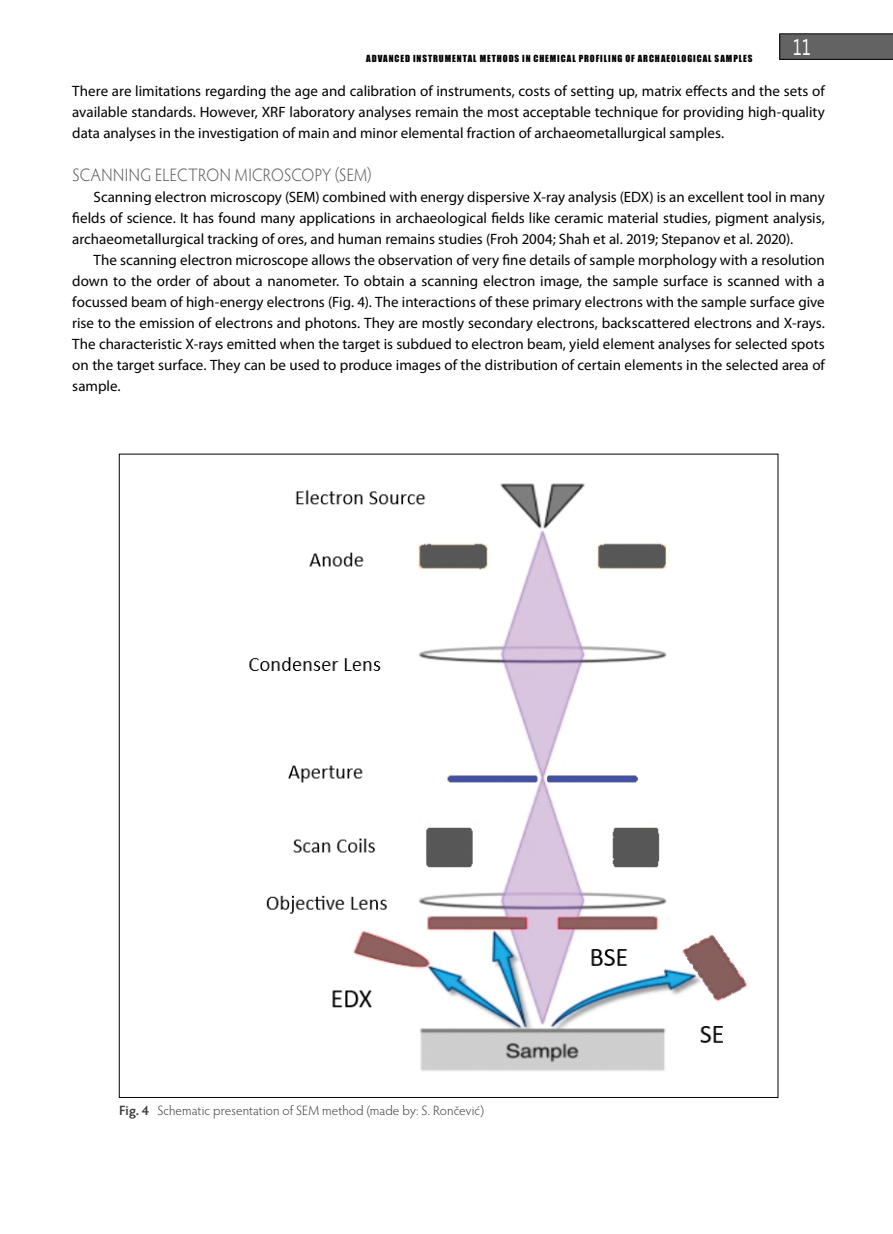
<style>
.page{position:relative;width:893px;height:1234px;background:#fff}
.page>*{position:absolute;margin:0;border:0;box-sizing:border-box;transform-origin:0 0}
.t1{font:22.5px "Microsoft New Tai Lue";color:#fff;scale:.75 1}
.t2{font:300 18px "Hypatia Sans Pro";letter-spacing:.025em;color:#575756;scale:.9 1}
.t3{font:15px/21px "Myriad Pro";color:#000;text-align:justify}
.t4{font:300 13.5px "Hypatia Sans Pro";letter-spacing:.01em;color:#3c3c3b}
.t5{font:9px "Impact";letter-spacing:.105em;color:#000}
.s1{font-weight:600}
</style>
<div class="page">
<svg style="left:780px;top:34px;width:113px;height:25px"></svg>
<img style="left:249px;top:483px;width:499px;height:588px">
<p class="t1" style="left:793px;top:34px;width:26px">11</p>
<p class="t3" style="left:72px;top:81px;width:754px">There are limitations regarding the age and calibration of instruments, costs of setting up, matrix effects and the sets of available standards. However, XRF laboratory analyses remain the most acceptable technique for providing high-quality data analyses in the investigation of main and minor elemental fraction of archaeometallurgical samples.</p>
<p class="t2" style="left:73px;top:163px;width:334px">Scanning electron microscopy (SEM)</p>
<p class="t3" style="left:94px;top:186px;width:733px">Scanning electron microscopy (SEM) combined with energy dispersive X-ray analysis (EDX) is an excellent tool in many</p>
<p class="t3" style="left:72px;top:207px;width:754px">fields of science. It has found many applications in archaeological fields like ceramic material studies, pigment analysis,</p>
<p class="t3" style="left:72px;top:228px;width:722px">archaeometallurgical tracking of ores, and human remains studies (Froh 2004; Shah et al. 2019; Stepanov et al. 2020).</p>
<p class="t3" style="left:94px;top:249px;width:733px">The scanning electron microscope allows the observation of very fine details of sample morphology with a resolution</p>
<p class="t3" style="left:72px;top:270px;width:754px">down to the order of about a nanometer. To obtain a scanning electron image, the sample surface is scanned with a</p>
<p class="t3" style="left:72px;top:291px;width:754px">focussed beam of high-energy electrons (Fig. 4). The interactions of these primary electrons with the sample surface give</p>
<p class="t3" style="left:72px;top:312px;width:754px">rise to the emission of electrons and photons. They are mostly secondary electrons, backscattered electrons and X-rays.</p>
<p class="t3" style="left:72px;top:333px;width:754px">The characteristic X-rays emitted when the target is subdued to electron beam, yield element analyses for selected spots</p>
<p class="t3" style="left:72px;top:354px;width:754px">on the target surface. They can be used to produce images of the distribution of certain elements in the selected area of</p>
<p class="t3" style="left:72px;top:375px;width:50px">sample.</p>
<p class="t5" style="left:366px;top:52px;width:388px">ADVANCED INSTRUMENTAL METHODS IN CHEMICAL PROFILING OF ARCHAEOLOGICAL SAMPLES</p>
<p class="t4" style="left:119px;top:1100px;width:366px"><span class="s1">Fig. 4</span> Schematic presentation of SEM method (made by: S. Rončević)</p>
</div>
